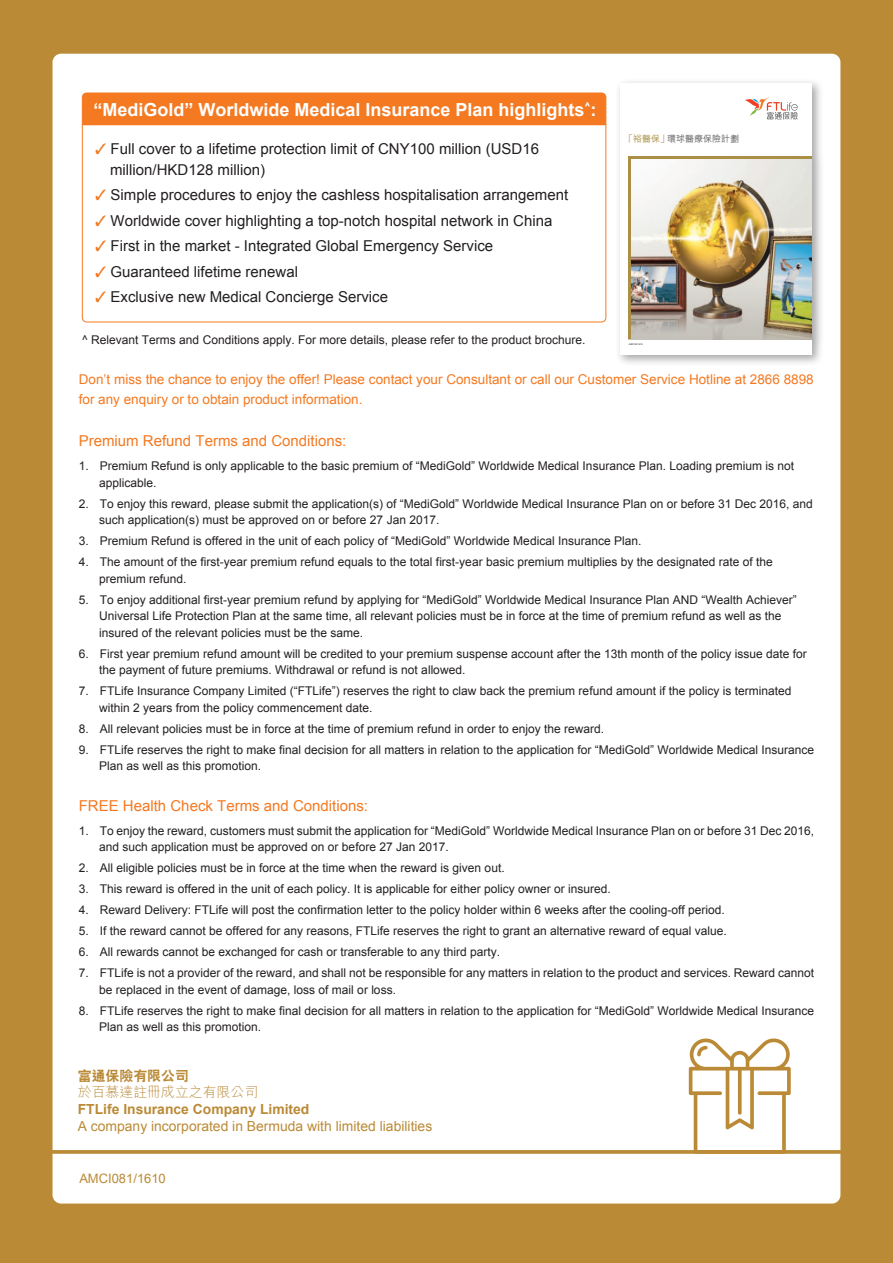
<style>
.page{position:relative;width:893px;height:1263px;background:#ba8a36}
.page>*{position:absolute;margin:0;border:0;box-sizing:border-box;transform-origin:0 0}
.t1{font:700 18px "Arial";color:#fff}
.t2{font:15px/21px "Arial";color:#231f20}
.t3{font:15px "Arial";color:#f47921}
.t4{font:13.95px "Arial";color:#ba8a36}
.t5{font:700 13.95px "Arial";color:#ba8a36}
.t6{font:300 13.95px "M Hei HK";color:#ba8a36}
.t7{font:800 13.95px "C Hei 2 HK";color:#ba8a36}
.t8{font:13.5px/19.5px "Arial";color:#f47921}
.t9{font:12.9px "Arial";color:#ba8a36}
.t10{font:12px/16.5px "Arial";color:#231f20}
.t11{font:500 9px "M Hei HK";color:#636366}
.t12{font:700 2.25px "Arial";color:#636366}
.s1{color:#f47921}
.s2{color:#aa8f45}
</style>
<div class="page">
<div style="left:53px;top:54px;width:787px;height:1149px;background:#fff;border-radius:9px"></div>
<svg style="left:689px;top:1038px;width:102px;height:112px"></svg>
<svg style="left:7px;top:1150px;width:867px;height:4px;background:#be9142"></svg>
<div style="left:82px;top:93px;width:524px;height:32px;background:#f47921"></div>
<img style="left:618px;top:81px;width:203px;height:282px">
<div style="left:620px;top:83px;width:191px;height:272px;background:#fff"></div>
<svg style="left:745px;top:97px;width:53px;height:22px"></svg>
<img style="left:631px;top:159px;width:180px;height:180px">
<hr style="left:751px;top:156px;width:20px;height:3px;background:#aa8f45">
<hr style="left:771px;top:156px;width:20px;height:3px;background:#aa8f45">
<hr style="left:791px;top:156px;width:20px;height:3px;background:#aa8f45">
<hr style="left:629px;top:156px;width:122px;height:3px;background:#aa8f45">
<hr style="left:629px;top:156px;width:2px;height:183px;background:#aa8f45">
<h1 class="t1" style="left:93px;top:97px;width:505px">“MediGold” Worldwide Medical Insurance Plan highlights<sup>^</sup>:</h1>
<p class="t2" style="left:110px;top:138px;width:430px;text-indent:-15px"><span class="s1">✓</span> Full cover to a lifetime protection limit of CNY100 million (USD16 million/HKD128 million)</p>
<p class="t2" style="left:95px;top:184px;width:475px"><span class="s1">✓</span> Simple procedures to enjoy the cashless hospitalisation arrangement</p>
<p class="t2" style="left:95px;top:210px;width:459px"><span class="s1">✓</span> Worldwide cover highlighting a top-notch hospital network in China</p>
<p class="t2" style="left:95px;top:235px;width:400px"><span class="s1">✓</span> First in the market - Integrated Global Emergency Service</p>
<p class="t2" style="left:95px;top:261px;width:205px"><span class="s1">✓</span> Guaranteed lifetime renewal</p>
<p class="t2" style="left:95px;top:286px;width:295px"><span class="s1">✓</span> Exclusive new Medical Concierge Service</p>
<p class="t10" style="left:82px;top:331px;width:505px">^ Relevant Terms and Conditions apply. For more details, please refer to the product brochure.</p>
<p class="t11" style="left:624px;top:132px;width:117px"><span class="s2">「裕醫保」</span>環球醫療保險計劃</p>
<p class="t12" style="left:629px;top:343px;width:16px">AM0185/1610</p>
<p class="t8" style="left:79px;top:370px;width:736px">Don’t miss the chance to enjoy the offer! Please contact your Consultant or call our Customer Service Hotline at 2866 8898 for any enquiry or to obtain product information.</p>
<p class="t3" style="left:79px;top:432px;width:269px">Premium Refund Terms and Conditions:</p>
<p class="t10" style="left:99px;top:458px;width:696px;text-indent:-20px">1. Premium Refund is only applicable to the basic premium of “MediGold” Worldwide Medical Insurance Plan. Loading premium is not applicable.</p>
<p class="t10" style="left:99px;top:495px;width:715px;text-indent:-20px">2. To enjoy this reward, please submit the application(s) of “MediGold” Worldwide Medical Insurance Plan on or before 31 Dec 2016, and such application(s) must be approved on or before 27 Jan 2017.</p>
<p class="t10" style="left:79px;top:533px;width:564px">3. Premium Refund is offered in the unit of each policy of “MediGold” Worldwide Medical Insurance Plan.</p>
<p class="t10" style="left:99px;top:554px;width:675px;text-indent:-20px">4. The amount of the first-year premium refund equals to the total first-year basic premium multiplies by the designated rate of the premium refund.</p>
<p class="t10" style="left:99px;top:591px;width:699px;text-indent:-20px">5. To enjoy additional first-year premium refund by applying for “MediGold” Worldwide Medical Insurance Plan AND “Wealth Achiever”<br>Universal Life Protection Plan at the same time, all relevant policies must be in force at the time of premium refund as well as the insured of the relevant policies must be the same.</p>
<p class="t10" style="left:99px;top:645px;width:709px;text-indent:-20px">6. First year premium refund amount will be credited to your premium suspense account after the 13th month of the policy issue date for the payment of future premiums. Withdrawal or refund is not allowed.</p>
<p class="t10" style="left:99px;top:683px;width:694px;text-indent:-20px">7. FTLife Insurance Company Limited (“FTLife”) reserves the right to claw back the premium refund amount if the policy is terminated within 2 years from the policy commencement date.</p>
<p class="t10" style="left:79px;top:720px;width:527px">8. All relevant policies must be in force at the time of premium refund in order to enjoy the reward.</p>
<p class="t10" style="left:99px;top:741px;width:716px;text-indent:-20px">9. FTLife reserves the right to make final decision for all matters in relation to the application for “MediGold” Worldwide Medical Insurance<br>Plan as well as this promotion.</p>
<p class="t3" style="left:79px;top:797px;width:291px">FREE Health Check Terms and Conditions:</p>
<p class="t10" style="left:99px;top:822px;width:716px;text-indent:-20px">1. To enjoy the reward, customers must submit the application for “MediGold” Worldwide Medical Insurance Plan on or before 31 Dec 2016, and such application must be approved on or before 27 Jan 2017.</p>
<p class="t10" style="left:79px;top:860px;width:427px">2. All eligible policies must be in force at the time when the reward is given out.</p>
<p class="t10" style="left:79px;top:881px;width:533px">3. This reward is offered in the unit of each policy. It is applicable for either policy owner or insured.</p>
<p class="t10" style="left:79px;top:902px;width:647px">4. Reward Delivery: FTLife will post the confirmation letter to the policy holder within 6 weeks after the cooling-off period.</p>
<p class="t10" style="left:79px;top:923px;width:649px">5. If the reward cannot be offered for any reasons, FTLife reserves the right to grant an alternative reward of equal value.</p>
<p class="t10" style="left:79px;top:944px;width:423px">6. All rewards cannot be exchanged for cash or transferable to any third party.</p>
<p class="t10" style="left:99px;top:965px;width:716px;text-indent:-20px">7. FTLife is not a provider of the reward, and shall not be responsible for any matters in relation to the product and services. Reward cannot be replaced in the event of damage, loss of mail or loss.</p>
<p class="t10" style="left:99px;top:1002px;width:716px;text-indent:-20px">8. FTLife reserves the right to make final decision for all matters in relation to the application for “MediGold” Worldwide Medical Insurance<br>Plan as well as this promotion.</p>
<p class="t7" style="left:78px;top:1066px;width:113px">富通保險有限公司</p>
<p class="t6" style="left:78px;top:1085px;width:182px">於百慕達註冊成立之有限公司</p>
<p class="t5" style="left:78px;top:1100px;width:233px">FTLife Insurance Company Limited</p>
<p class="t4" style="left:78px;top:1118px;width:356px">A company incorporated in Bermuda with limited liabilities</p>
<p class="t9" style="left:79px;top:1171px;width:88px">AMCI081/1610</p>
</div>
